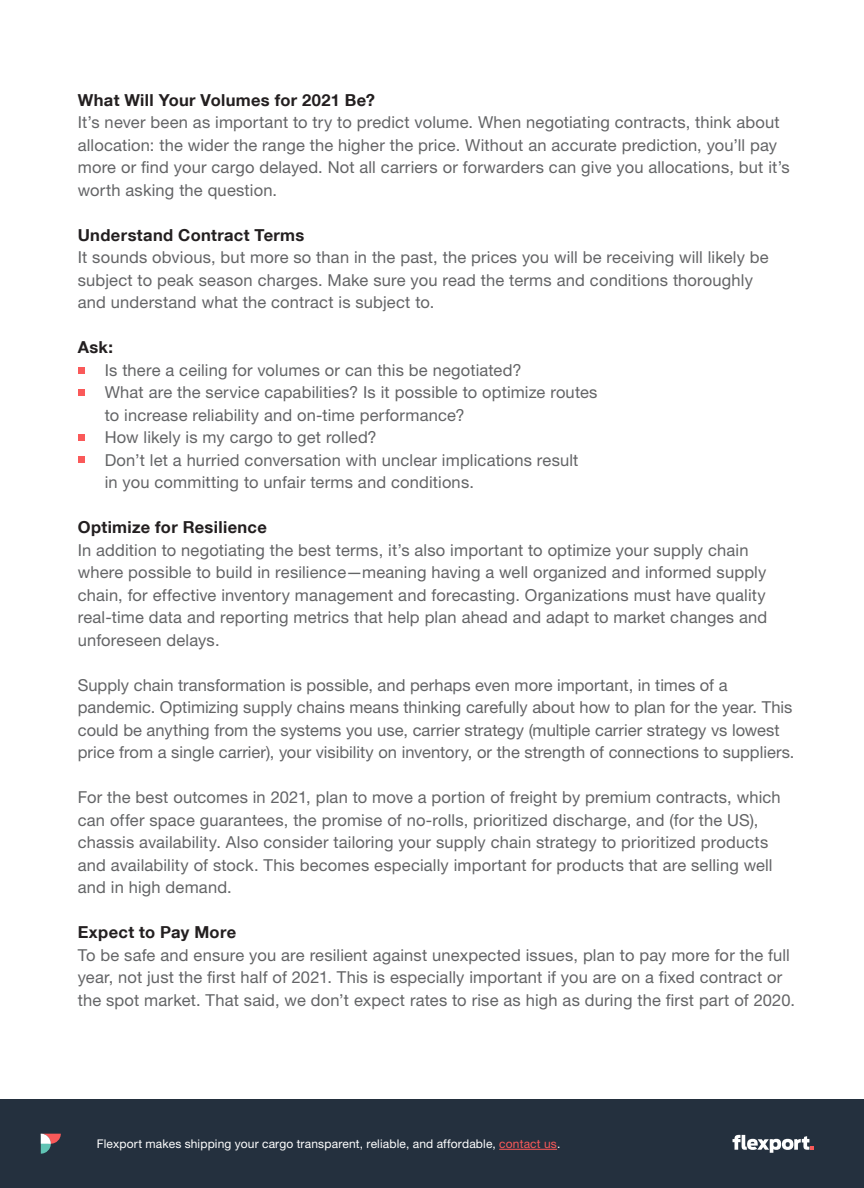
<style>
.page{position:relative;width:864px;height:1188px;background:#fff}
.page>*{position:absolute;margin:0;border:0;box-sizing:border-box;transform-origin:0 0}
.t1{font:16.5px/22.5px "Helvetica Neue LT Std";letter-spacing:.01em;color:#636466}
.t2{font:700 16.5px "Helvetica Neue LT Com";letter-spacing:.02em;color:#231f20}
.t3{font:12px "Helvetica Neue LT Std";letter-spacing:.015em;color:#fff}
.s1{color:#fa5959}
</style>
<div class="page">
<div style="left:0;top:1100px;width:864px;height:88px;background:#24303e"></div>
<svg style="left:733px;top:1135px;width:81px;height:18px"></svg>
<svg style="left:41px;top:1134px;width:20px;height:20px"></svg>
<div style="left:79px;top:367px;width:6px;height:7px;background:#fa5959"></div>
<div style="left:79px;top:389px;width:6px;height:7px;background:#fa5959"></div>
<div style="left:79px;top:434px;width:6px;height:7px;background:#fa5959"></div>
<svg style="left:79px;top:457px;width:6px;height:6px"></svg>
<hr style="left:499px;top:1149px;width:58px;height:1px;background:#fa5959">
<p class="t2" style="left:78px;top:90px;width:299px">What Will Your Volumes for 2021 Be?</p>
<p class="t1" style="left:78px;top:111px;width:714px">It’s never been as important to try to predict volume. When negotiating contracts, think about allocation: the wider the range the higher the price. Without an accurate prediction, you’ll pay more or find your cargo delayed. Not all carriers or forwarders can give you allocations, but it’s worth asking the question.</p>
<p class="t2" style="left:78px;top:225px;width:228px">Understand Contract Terms</p>
<p class="t1" style="left:78px;top:246px;width:692px">It sounds obvious, but more so than in the past, the prices you will be receiving will likely be subject to peak season charges. Make sure you read the terms and conditions thoroughly and understand what the contract is subject to.</p>
<p class="t2" style="left:78px;top:337px;width:37px">Ask:</p>
<p class="t1" style="left:78px;top:359px;width:445px">• Is there a ceiling for volumes or can this be negotiated?</p>
<p class="t1" style="left:105px;top:381px;width:494px;text-indent:-27px">• What are the service capabilities? Is it possible to optimize routes to increase reliability and on-time performance?</p>
<p class="t1" style="left:78px;top:426px;width:301px">• How likely is my cargo to get rolled?</p>
<p class="t1" style="left:105px;top:449px;width:475px;text-indent:-27px">• Don’t let a hurried conversation with unclear implications result in you committing to unfair terms and conditions.</p>
<p class="t2" style="left:78px;top:517px;width:191px">Optimize for Resilience</p>
<p class="t1" style="left:78px;top:539px;width:691px">In addition to negotiating the best terms, it’s also important to optimize your supply chain where possible to build in resilience—meaning having a well organized and informed supply chain, for effective inventory management and forecasting. Organizations must have quality real-time data and reporting metrics that help plan ahead and adapt to market changes and unforeseen delays.</p>
<p class="t1" style="left:78px;top:674px;width:718px">Supply chain transformation is possible, and perhaps even more important, in times of a pandemic. Optimizing supply chains means thinking carefully about how to plan for the year. This could be anything from the systems you use, carrier strategy (multiple carrier strategy vs lowest price from a single carrier), your visibility on inventory, or the strength of connections to suppliers.</p>
<p class="t1" style="left:78px;top:786px;width:705px">For the best outcomes in 2021, plan to move a portion of freight by premium contracts, which can offer space guarantees, the promise of no-rolls, prioritized discharge, and (for the US), chassis availability. Also consider tailoring your supply chain strategy to prioritized products and availability of stock. This becomes especially important for products that are selling well and in high demand.</p>
<p class="t2" style="left:78px;top:922px;width:160px">Expect to Pay More</p>
<p class="t1" style="left:78px;top:944px;width:719px">To be safe and ensure you are resilient against unexpected issues, plan to pay more for the full year, not just the first half of 2021. This is especially important if you are on a fixed contract or the spot market. That said, we don’t expect rates to rise as high as during the first part of 2020.</p>
<p class="t3" style="left:97px;top:1137px;width:465px">Flexport makes shipping your cargo transparent, reliable, and affordable, <span class="s1">contact us</span>.</p>
</div>
